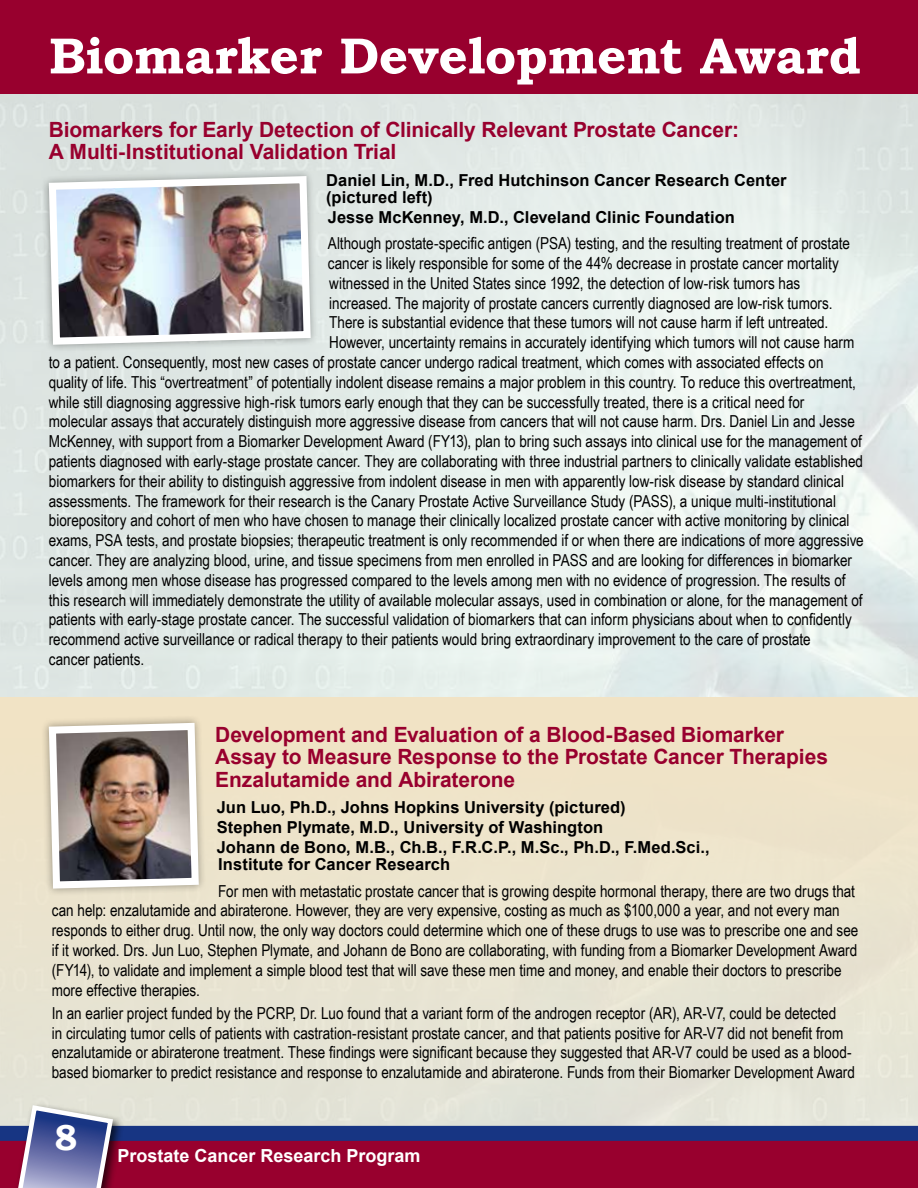
<style>
.page{position:relative;width:918px;height:1188px;background:#fff}
.page>*{position:absolute;margin:0;border:0;box-sizing:border-box;transform-origin:0 0}
.t1{font:700 51px "Bookman Old Style";letter-spacing:-.01em;color:#fff}
.t2{font:700 36px "Bookman Old Style";color:#fff}
.t3{font:700 21px/22.5px "Arial";letter-spacing:-.005em;color:#98002e}
.t4{font:700 18px "Arial";color:#fff}
.t5{font:16.5px/19.8px "Arial Narrow";color:#000}
.t6{font:700 16.5px/20px "Arial";letter-spacing:.005em;color:#000}
</style>
<div class="page">
<div style="left:0;top:698px;width:918px;height:436px;background:#eae3cf"></div>
<div style="left:0;top:1135px;width:918px;height:53px;background:#98002e"></div>
<div style="left:0;top:1126px;width:918px;height:15px;background:#173583"></div>
<div style="left:7px;top:1101px;width:117px;height:87px;background:#000;opacity:.7"></div>
<svg style="left:8px;top:1103px;width:108px;height:85px"></svg>
<div style="left:0;top:0;width:918px;height:94px;background:#98002e"></div>
<div style="left:41px;top:715px;width:166px;height:182px;background:#ebe2c6"></div>
<img style="left:45px;top:719px;width:157px;height:173px">
<div style="left:41px;top:168px;width:278px;height:184px;background:#dbe3e0"></div>
<img style="left:45px;top:172px;width:269px;height:176px">
<h1 class="t1" style="left:49px;top:19px;width:814px">Biomarker Development Award</h1>
<p class="t3" style="left:49px;top:119px;width:692px">Biomarkers for Early Detection of Clinically Relevant Prostate Cancer:<br>A Multi-Institutional Validation Trial</p>
<p class="t6" style="left:326px;top:172px;width:462px;line-height:16.5px">Daniel Lin, M.D., Fred Hutchinson Cancer Research Center (pictured left)</p>
<p class="t6" style="left:328px;top:207px;width:409px">Jesse McKenney, M.D., Cleveland Clinic Foundation</p>
<p class="t5" style="left:328px;top:233px;width:524px">Although prostate-specific antigen (PSA) testing, and the resulting treatment of prostate</p>
<p class="t5" style="left:328px;top:253px;width:513px">cancer is likely responsible for some of the 44% decrease in prostate cancer mortality</p>
<p class="t5" style="left:329px;top:272px;width:472px">witnessed in the United States since 1992, the detection of low-risk tumors has</p>
<p class="t5" style="left:329px;top:292px;width:505px">increased. The majority of prostate cancers currently diagnosed are low-risk tumors.</p>
<p class="t5" style="left:329px;top:312px;width:501px">There is substantial evidence that these tumors will not cause harm if left untreated.</p>
<p class="t5" style="left:329px;top:332px;width:527px">However, uncertainty remains in accurately identifying which tumors will not cause harm</p>
<p class="t5" style="left:49px;top:352px;width:776px">to a patient. Consequently, most new cases of prostate cancer undergo radical treatment, which comes with associated effects on</p>
<p class="t5" style="left:49px;top:371px;width:809px">quality of life. This “overtreatment” of potentially indolent disease remains a major problem in this country. To reduce this overtreatment,</p>
<p class="t5" style="left:49px;top:391px;width:757px">while still diagnosing aggressive high-risk tumors early enough that they can be successfully treated, there is a critical need for</p>
<p class="t5" style="left:49px;top:411px;width:808px">molecular assays that accurately distinguish more aggressive disease from cancers that will not cause harm. Drs. Daniel Lin and Jesse</p>
<p class="t5" style="left:49px;top:431px;width:815px">McKenney, with support from a Biomarker Development Award (FY13), plan to bring such assays into clinical use for the management of</p>
<p class="t5" style="left:49px;top:451px;width:816px">patients diagnosed with early-stage prostate cancer. They are collaborating with three industrial partners to clinically validate established</p>
<p class="t5" style="left:49px;top:470px;width:797px">biomarkers for their ability to distinguish aggressive from indolent disease in men with apparently low-risk disease by standard clinical</p>
<p class="t5" style="left:49px;top:490px;width:789px">assessments. The framework for their research is the Canary Prostate Active Surveillance Study (PASS), a unique multi-institutional</p>
<p class="t5" style="left:49px;top:510px;width:802px">biorepository and cohort of men who have chosen to manage their clinically localized prostate cancer with active monitoring by clinical</p>
<p class="t5" style="left:49px;top:530px;width:817px">exams, PSA tests, and prostate biopsies; therapeutic treatment is only recommended if or when there are indications of more aggressive</p>
<p class="t5" style="left:49px;top:550px;width:805px">cancer. They are analyzing blood, urine, and tissue specimens from men enrolled in PASS and are looking for differences in biomarker</p>
<p class="t5" style="left:49px;top:569px;width:798px">levels among men whose disease has progressed compared to the levels among men with no evidence of progression. The results of</p>
<p class="t5" style="left:49px;top:589px;width:815px">this research will immediately demonstrate the utility of available molecular assays, used in combination or alone, for the management of</p>
<p class="t5" style="left:49px;top:609px;width:804px">patients with early-stage prostate cancer. The successful validation of biomarkers that can inform physicians about when to confidently</p>
<p class="t5" style="left:49px;top:629px;width:763px">recommend active surveillance or radical therapy to their patients would bring extraordinary improvement to the care of prostate</p>
<p class="t5" style="left:49px;top:649px;width:97px">cancer patients.</p>
<p class="t3" style="left:215px;top:724px;width:614px">Development and Evaluation of a Blood-Based Biomarker<br>Assay to Measure Response to the Prostate Cancer Therapies<br>Enzalutamide and Abiraterone</p>
<p class="t6" style="left:217px;top:798px;width:494px">Jun Luo, Ph.D., Johns Hopkins University (pictured)<br>Stephen Plymate, M.D., University of Washington<br>Johann de Bono, M.B., Ch.B., F.R.C.P., M.Sc., Ph.D., F.Med.Sci.,</p>
<p class="t6" style="left:218px;top:855px;width:233px">Institute for Cancer Research</p>
<p class="t5" style="left:52px;top:880px;width:808px;text-indent:167px">For men with metastatic prostate cancer that is growing despite hormonal therapy, there are two drugs that can help: enzalutamide and abiraterone. However, they are very expensive, costing as much as $100,000 a year, and not every man responds to either drug. Until now, the only way doctors could determine which one of these drugs to use was to prescribe one and see if it worked. Drs. Jun Luo, Stephen Plymate, and Johann de Bono are collaborating, with funding from a Biomarker Development Award (FY14), to validate and implement a simple blood test that will save these men time and money, and enable their doctors to prescribe more effective therapies.</p>
<p class="t5" style="left:52px;top:1002px;width:805px">In an earlier project funded by the PCRP, Dr. Luo found that a variant form of the androgen receptor (AR), AR-V7, could be detected<br>in circulating tumor cells of patients with castration-resistant prostate cancer, and that patients positive for AR-V7 did not benefit from enzalutamide or abiraterone treatment. These findings were significant because they suggested that AR-V7 could be used as a blood&shy;based biomarker to predict resistance and response to enzalutamide and abiraterone. Funds from their Biomarker Development Award</p>
<h2 class="t2" style="left:54px;top:1112px;width:25px">8</h2>
<p class="t4" style="left:117px;top:1144px;width:305px">Prostate Cancer Research Program</p>
</div>
